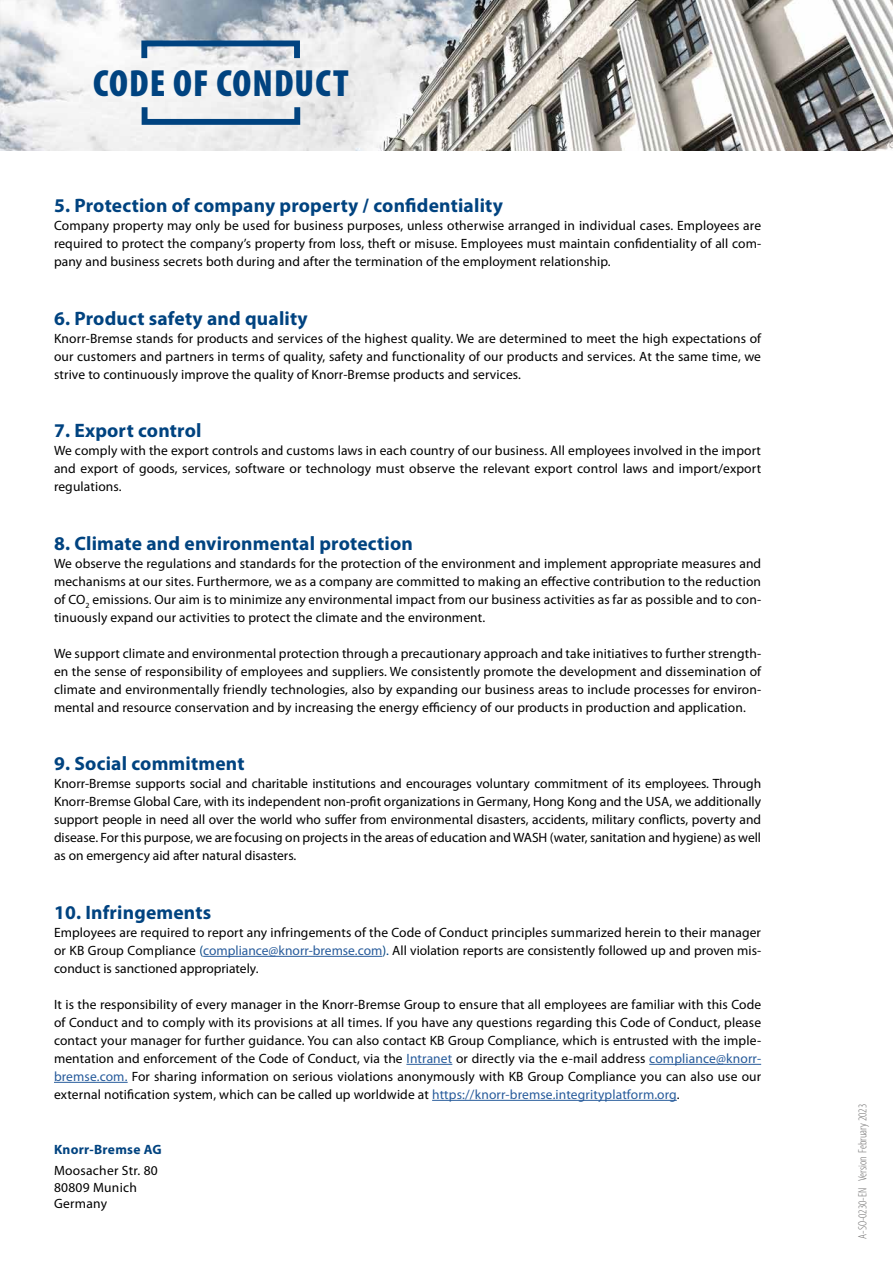
<style>
.page{position:relative;width:893px;height:1263px;background:#fff}
.page>*{position:absolute;margin:0;border:0;box-sizing:border-box;transform-origin:0 0}
.t1{font:900 condensed 37.95px "Myriad Pro";letter-spacing:.03em;color:#004380}
.t2{font:700 19.5px "Myriad Pro";letter-spacing:.01em;color:#004380}
.t3{font:13.5px/18px "Myriad Pro";letter-spacing:.01em;color:#000;text-align:justify}
.t4{font:700 13.5px "Myriad Pro";letter-spacing:.02em;color:#004380}
.t5{font:300 condensed 12px "Myriad Pro";color:#706f6f}
.s1{color:#004380}
.s2{color:#275b9b}
</style>
<div class="page">
<img style="left:0;top:0;width:893px;height:151px">
<hr style="left:203px;top:956px;width:179px;height:1px;background:#275b9b">
<hr style="left:406px;top:1064px;width:46px;height:1px;background:#275b9b">
<hr style="left:649px;top:1064px;width:112px;height:1px;background:#275b9b">
<hr style="left:54px;top:1082px;width:74px;height:1px;background:#275b9b">
<hr style="left:432px;top:1100px;width:245px;height:1px;background:#275b9b">
<div style="left:141px;top:41px;width:159px;height:20px;border:6px solid #004380"></div>
<div style="left:142px;top:104px;width:158px;height:21px;border:6px solid #004380"></div>
<h1 class="t1" style="left:93px;top:62px;width:257px">CODE OF CONDUCT</h1>
<h2 class="t2" style="left:54px;top:195px;width:450px">5. Protection of company property / confidentiality</h2>
<p class="t3" style="left:54px;top:217px;width:709px">Company property may only be used for business purposes, unless otherwise arranged in individual cases. Employees are required to protect the company’s property from loss, theft or misuse. Employees must maintain confidentiality of all com&shy;pany and business secrets both during and after the termination of the employment relationship.</p>
<h2 class="t2" style="left:54px;top:307px;width:255px">6. Product safety and quality</h2>
<p class="t3" style="left:54px;top:330px;width:709px">Knorr-Bremse stands for products and services of the highest quality. We are determined to meet the high expectations of our customers and partners in terms of quality, safety and functionality of our products and services. At the same time, we strive to continuously improve the quality of Knorr-Bremse products and services.</p>
<h2 class="t2" style="left:54px;top:420px;width:149px">7. Export control</h2>
<p class="t3" style="left:54px;top:442px;width:709px">We comply with the export controls and customs laws in each country of our business. All employees involved in the import and export of goods, services, software or technology must observe the relevant export control laws and import/export regulations.</p>
<h2 class="t2" style="left:54px;top:532px;width:360px">8. Climate and environmental protection</h2>
<p class="t3" style="left:54px;top:555px;width:709px">We observe the regulations and standards for the protection of the environment and implement appropriate measures and mechanisms at our sites. Furthermore, we as a company are committed to making an effective contribution to the reduction of CO<sub>2</sub> emissions. Our aim is to minimize any environmental impact from our business activities as far as possible and to con&shy;tinuously expand our activities to protect the climate and the environment.</p>
<p class="t3" style="left:54px;top:645px;width:709px">We support climate and environmental protection through a precautionary approach and take initiatives to further strength&shy;en the sense of responsibility of employees and suppliers. We consistently promote the development and dissemination of climate and environmentally friendly technologies, also by expanding our business areas to include processes for environ&shy;mental and resource conservation and by increasing the energy efficiency of our products in production and application.</p>
<h2 class="t2" style="left:54px;top:753px;width:192px">9. Social commitment</h2>
<p class="t3" style="left:54px;top:775px;width:709px">Knorr-Bremse supports social and charitable institutions and encourages voluntary commitment of its employees. Through Knorr-Bremse Global Care, with its independent non-profit organizations in Germany, Hong Kong and the USA, we additionally support people in need all over the world who suffer from environmental disasters, accidents, military conflicts, poverty and disease. For this purpose, we are focusing on projects in the areas of education and WASH (water, sanitation and hygiene) as well as on emergency aid after natural disasters.</p>
<h2 class="t2" style="left:54px;top:901px;width:159px">10. Infringements</h2>
<p class="t3" style="left:54px;top:924px;width:709px">Employees are required to report any infringements of the Code of Conduct principles summarized herein to their manager or KB Group Compliance <span class="s1">(</span><span class="s2">compliance@knorr-bremse.com</span><span class="s1">).</span> All violation reports are consistently followed up and proven mis&shy;conduct is sanctioned appropriately.</p>
<p class="t3" style="left:54px;top:996px;width:709px">It is the responsibility of every manager in the Knorr-Bremse Group to ensure that all employees are familiar with this Code of Conduct and to comply with its provisions at all times. If you have any questions regarding this Code of Conduct, please contact your manager for further guidance. You can also contact KB Group Compliance, which is entrusted with the imple&shy;mentation and enforcement of the Code of Conduct, via the <span class="s2">Intranet</span> or directly via the e-mail address <span class="s2">compliance@knorr&shy;bremse.com.</span> For sharing information on serious violations anonymously with KB Group Compliance you can also use our external notification system, which can be called up worldwide at <span class="s2">https://knorr-bremse.integrityplatform.org</span>.</p>
<p class="t4" style="left:54px;top:1142px;width:109px">Knorr-Bremse AG</p>
<p class="t3" style="left:54px;top:1163px;width:105px;line-height:16.5px;text-align:left">Moosacher Str. 80<br>80809 Munich<br>Germany</p>
<p class="t5" style="left:856px;top:1239px;width:137px;rotate:-90deg">A-SO-0230-EN Version February 2023</p>
</div>
